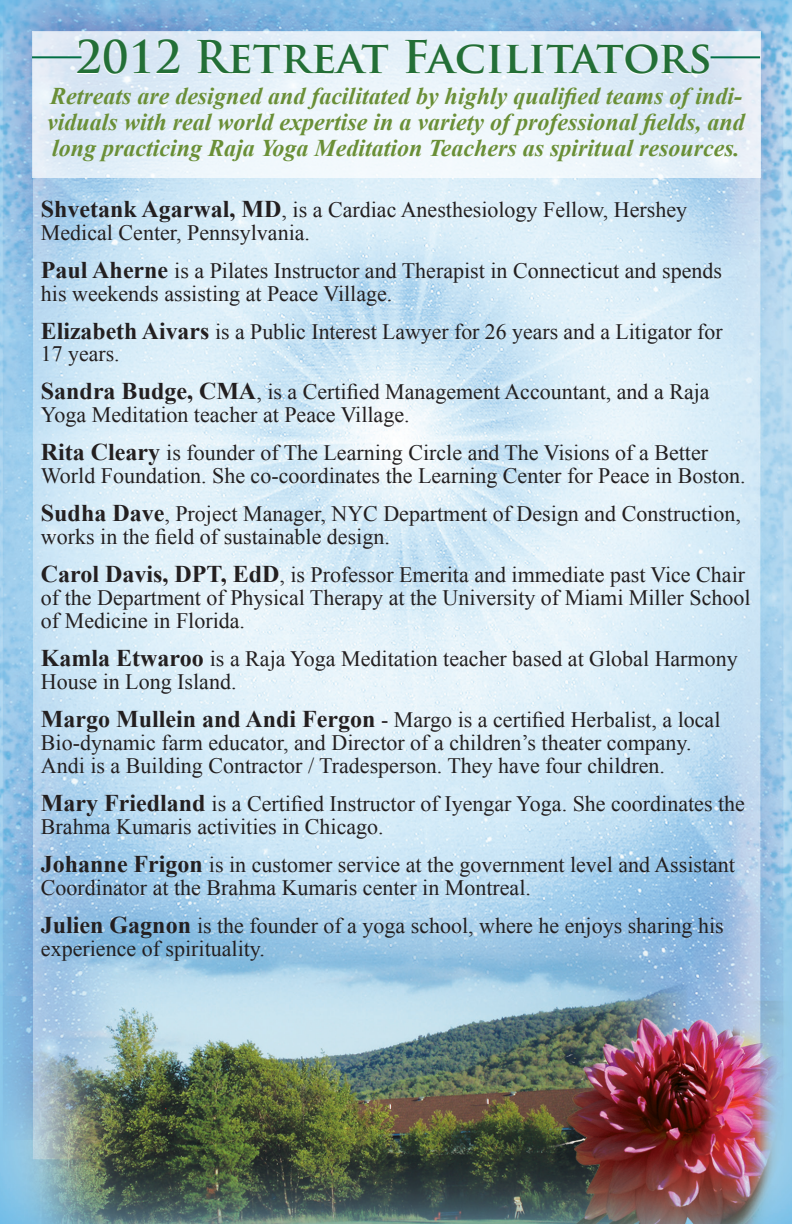
<style>
.page{position:relative;width:792px;height:1224px;background:#fff}
.page>*{position:absolute;margin:0;border:0;box-sizing:border-box;transform-origin:0 0}
.t1{font:700 44px "Trajan Pro";color:#236f37}
.t2{font:italic 700 24px/26px "Times New Roman";color:#6a8f37;text-align:justify}
.t3{font:22px/23px "Times New Roman";color:#231f20}
.s1{font-weight:700;font-size:24px}
</style>
<div class="page">
<img style="left:0;top:0;width:792px;height:1224px">
<svg style="left:32px;top:32px;width:728px;height:146px;fill:#e5f0f9"></svg>
<hr style="left:32px;top:56px;width:50px;height:2px;background:#016f45">
<hr style="left:711px;top:56px;width:49px;height:2px;background:#016f45">
<h1 class="t1" style="left:76px;top:30px;width:638px">2012 Retreat Facilitators</h1>
<p class="t2" style="left:47px;top:83px;width:699px">Retreats are designed and facilitated by highly qualified teams of indi&shy;viduals with real world expertise in a variety of professional fields, and long practicing Raja Yoga Meditation Teachers as spiritual resources.</p>
<p class="t3" style="left:41px;top:198px;width:648px"><span class="s1">Shvetank Agarwal, MD</span>, is a Cardiac Anesthesiology Fellow, Hershey<br>Medical Center, Pennsylvania.</p>
<p class="t3" style="left:41px;top:259px;width:683px"><span class="s1">Paul Aherne</span> is a Pilates Instructor and Therapist in Connecticut and spends his weekends assisting at Peace Village.</p>
<p class="t3" style="left:41px;top:320px;width:683px;line-height:22px"><span class="s1">Elizabeth Aivars</span> is a Public Interest Lawyer for 26 years and a Litigator for<br>17 years.</p>
<p class="t3" style="left:41px;top:380px;width:670px"><span class="s1">Sandra Budge, CMA</span>, is a Certified Management Accountant, and a Raja<br>Yoga Meditation teacher at Peace Village.</p>
<p class="t3" style="left:41px;top:441px;width:706px"><span class="s1">Rita Cleary</span> is founder of The Learning Circle and The Visions of a Better<br>World Foundation. She co-coordinates the Learning Center for Peace in Boston.</p>
<p class="t3" style="left:41px;top:502px;width:701px"><span class="s1">Sudha Dave</span>, Project Manager, NYC Department of Design and Construction, works in the field of sustainable design.</p>
<p class="t3" style="left:41px;top:563px;width:711px"><span class="s1">Carol Davis, DPT, EdD</span>, is Professor Emerita and immediate past Vice Chair of the Department of Physical Therapy at the University of Miami Miller School of Medicine in Florida.</p>
<p class="t3" style="left:41px;top:647px;width:698px"><span class="s1">Kamla Etwaroo</span> is a Raja Yoga Meditation teacher based at Global Harmony<br>House in Long Island.</p>
<p class="t3" style="left:41px;top:708px;width:681px"><span class="s1">Margo Mullein and Andi Fergon</span> - Margo is a certified Herbalist, a local<br>Bio-dynamic farm educator, and Director of a children’s theater company.<br>Andi is a Building Contractor / Tradesperson. They have four children.</p>
<p class="t3" style="left:41px;top:792px;width:706px"><span class="s1">Mary Friedland</span> is a Certified Instructor of Iyengar Yoga. She coordinates the<br>Brahma Kumaris activities in Chicago.</p>
<p class="t3" style="left:41px;top:853px;width:696px"><span class="s1">Johanne Frigon</span> is in customer service at the government level and Assistant<br>Coordinator at the Brahma Kumaris center in Montreal.</p>
<p class="t3" style="left:41px;top:914px;width:684px"><span class="s1">Julien Gagnon</span> is the founder of a yoga school, where he enjoys sharing his experience of spirituality.</p>
</div>
